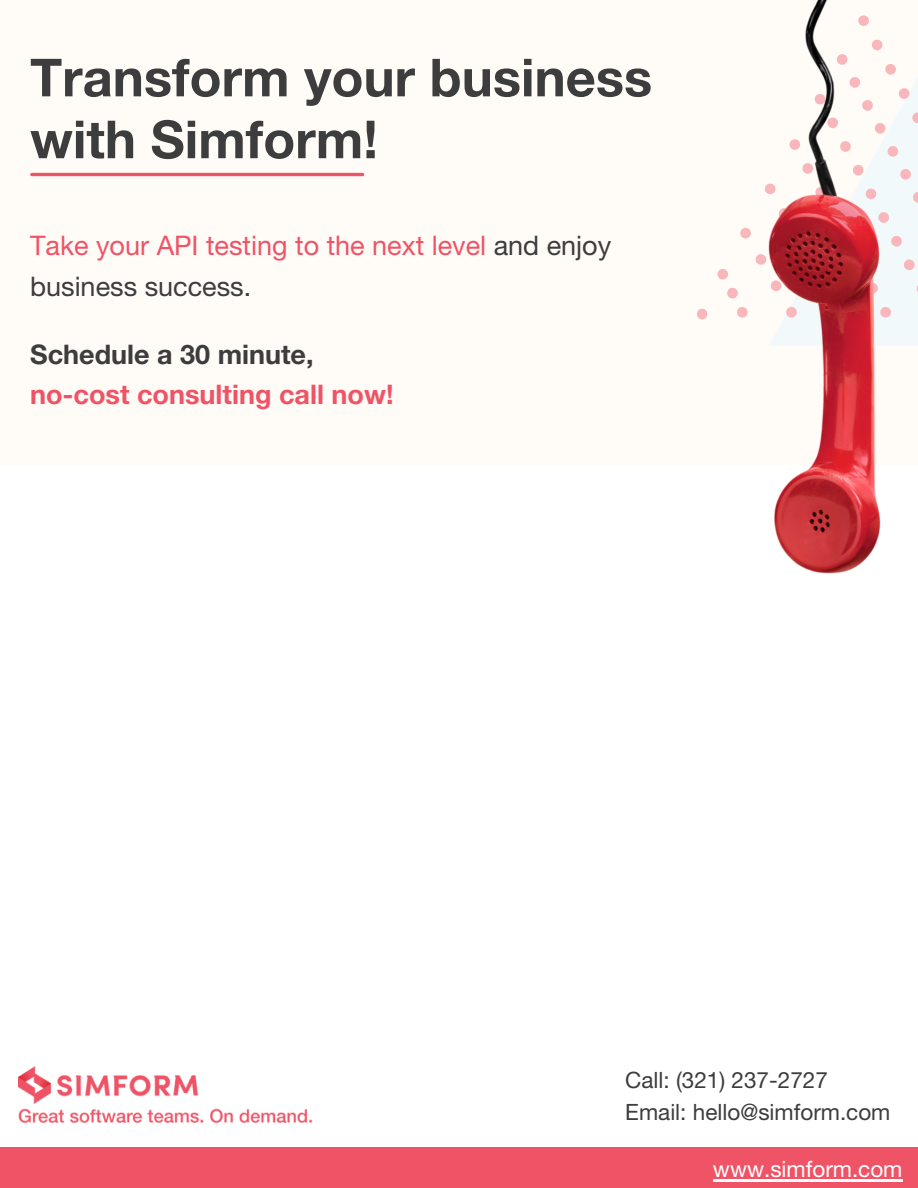
<style>
.page{position:relative;width:918px;height:1188px;background:#fff}
.page>*{position:absolute;margin:0;border:0;box-sizing:border-box;transform-origin:0 0}
.t1{font:52.5px "Helvetica Neue LT 75 Bd";color:#3d3d3d}
.t2{font:27px/40.5px "Helvetica Neue";color:#ef5366}
.t3{font:27px "Helvetica Neue LT 75 Bd";color:#ef5366}
.t4{font:27px "Helvetica Neue LT 75 Bd";color:#3d3d3d}
.t5{font:22.5px "Helvetica Neue";color:#3d3d3d}
.t6{font:22.5px "Helvetica Neue";color:#fff}
.s1{color:#3d3d3d}
</style>
<div class="page">
<div style="left:0;top:0;width:918px;height:465px;background:#fffbf7"></div>
<svg style="left:717px;top:41px;width:201px;height:305px"></svg>
<svg style="left:697px;top:309px;width:11px;height:10px"></svg>
<hr style="left:32px;top:173px;width:331px;height:3px;background:#ef5366">
<div style="left:0;top:1147px;width:918px;height:41px;background:#ef5366"></div>
<img style="left:768px;top:0;width:113px;height:574px">
<img style="left:19px;top:1066px;width:294px;height:57px">
<hr style="left:713px;top:1179px;width:190px;height:3px;background:#fff">
<p class="t1" style="left:30px;top:54px;width:624px">Transform your business</p>
<p class="t1" style="left:30px;top:116px;width:349px">with Simform!</p>
<p class="t2" style="left:30px;top:225px;width:583px">Take your API testing to the next level <span class="s1">and enjoy business success.</span></p>
<p class="t4" style="left:30px;top:342px;width:285px">Schedule a 30 minute,</p>
<p class="t3" style="left:30px;top:383px;width:365px">no-cost consulting call now!</p>
<p class="t5" style="left:625px;top:1067px;width:204px">Call: (321) 237-2727</p>
<p class="t5" style="left:625px;top:1098px;width:267px">Email: hello@simform.com</p>
<p class="t6" style="left:713px;top:1156px;width:191px">www.simform.com</p>
</div>
